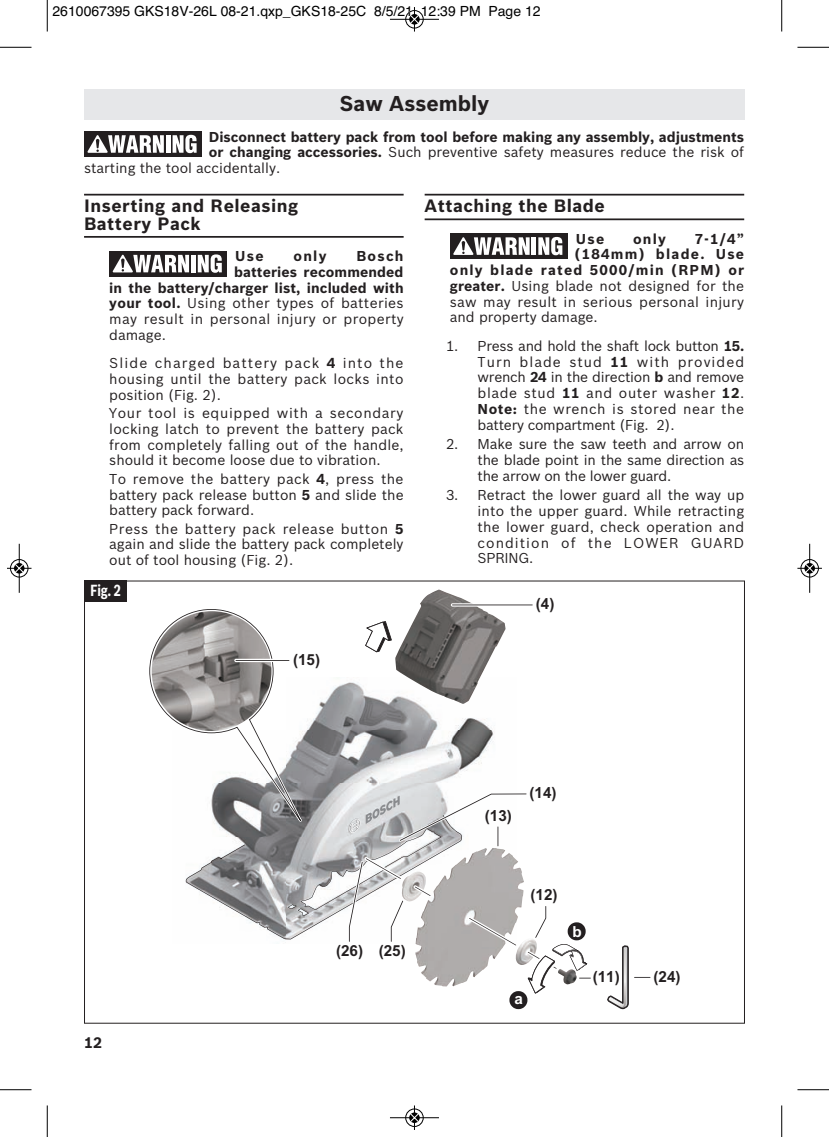
<style>
.page{position:relative;width:829px;height:1137px;background:#fff}
.page>*{position:absolute;margin:0;border:0;box-sizing:border-box;transform-origin:0 0}
.t1{font:700 21px "Bosch Sans";color:#231f20}
.t2{font:700 17.5px/17.5px "Bosch Sans";letter-spacing:.03em;color:#231f20}
.t3{font:700 15.75px "Bosch Sans Cond";color:#fff;scale:.9 1}
.t4{font:700 15.22px "Arial";color:#231f20}
.t5{font:700 15.22px "Arial";color:#fff}
.t6{font:700 14.88px "Bosch Sans";color:#231f20}
.t7{font:14px/15.8px "Bosch Sans";color:#231f20;text-align:justify}
.t8{font:700 14px "Bosch Sans";letter-spacing:.005em;color:#231f20}
.t9{font:14px "Bosch Sans";letter-spacing:.025em;color:#231f20}
.t10{font:14px "Helvetica";color:#000}
.t11{font:700 14px "Bosch Sans";letter-spacing:.085em;color:#231f20}
.t12{font:700 14px "Bosch Sans";letter-spacing:.09em;color:#231f20}
.s1{font-weight:700}
</style>
<div class="page">
<div style="left:84px;top:89px;width:661px;height:30px;background:#e6e7e9"></div>
<hr style="left:84px;top:194px;width:319px;height:1px;background:#231f20">
<hr style="left:84px;top:236px;width:319px;height:2px;background:#231f20">
<hr style="left:424px;top:194px;width:320px;height:1px;background:#231f20">
<hr style="left:424px;top:218px;width:320px;height:2px;background:#231f20">
<svg style="left:109px;top:251px;width:118px;height:25px"></svg>
<hr style="left:191px;top:255px;width:4px;height:17px;background:#fff">
<svg style="left:198px;top:254px;width:24px;height:19px"></svg>
<svg style="left:113px;top:255px;width:76px;height:17px"></svg>
<div style="left:450px;top:233px;width:117px;height:26px;background:#231f20"></div>
<hr style="left:532px;top:237px;width:4px;height:18px;background:#fff">
<svg style="left:538px;top:237px;width:24px;height:18px"></svg>
<svg style="left:453px;top:237px;width:76px;height:18px"></svg>
<img style="left:420px;top:589px;width:51px;height:15px">
<hr style="left:451px;top:603px;width:83px;height:3px;background:#fff;border-radius:2px">
<svg style="left:149px;top:604px;width:442px;height:404px"></svg>
<svg style="left:400px;top:793px;width:126px;height:47px"></svg>
<svg style="left:607px;top:945px;width:43px;height:63px"></svg>
<div style="left:85px;top:580px;width:42px;height:21px;background:#231f20"></div>
<div style="left:84px;top:131px;width:118px;height:26px;background:#231f20"></div>
<hr style="left:166px;top:135px;width:4px;height:18px;background:#fff">
<svg style="left:173px;top:135px;width:24px;height:18px"></svg>
<svg style="left:87px;top:135px;width:77px;height:18px"></svg>
<hr style="left:47px;top:0;width:1px;height:32px;background:#000">
<hr style="left:0;top:47px;width:32px;height:1px;background:#000">
<hr style="left:781px;top:0;width:1px;height:32px;background:#000">
<hr style="left:797px;top:47px;width:32px;height:1px;background:#000">
<hr style="left:47px;top:1105px;width:1px;height:31px;background:#000">
<hr style="left:0;top:1089px;width:32px;height:1px;background:#000">
<hr style="left:781px;top:1105px;width:1px;height:31px;background:#000">
<hr style="left:797px;top:1089px;width:32px;height:1px;background:#000">
<div style="left:405px;top:10px;width:19px;height:19px;border:1px solid #fff;border-radius:50%"></div>
<hr style="left:390px;top:19px;width:49px;height:1px;background:#000">
<div style="left:405px;top:10px;width:18px;height:18px;border:1px solid #000;border-radius:50%"></div>
<svg style="left:410px;top:7px;width:9px;height:25px"></svg>
<div style="left:405px;top:1108px;width:19px;height:18px;border:1px solid #fff;border-radius:50%"></div>
<hr style="left:390px;top:1117px;width:49px;height:1px;background:#000">
<div style="left:405px;top:1108px;width:18px;height:18px;border:1px solid #000;border-radius:50%"></div>
<svg style="left:410px;top:1105px;width:9px;height:24px"></svg>
<div style="left:10px;top:559px;width:19px;height:18px;border:1px solid #fff;border-radius:50%"></div>
<hr style="left:19px;top:543px;width:1px;height:49px;background:#000">
<div style="left:10px;top:559px;width:18px;height:18px;border:1px solid #000;border-radius:50%"></div>
<div style="left:14px;top:563px;width:10px;height:10px;background:#000;border-radius:50%"></div>
<svg style="left:7px;top:563px;width:25px;height:9px"></svg>
<div style="left:800px;top:559px;width:19px;height:18px;border:1px solid #fff;border-radius:50%"></div>
<hr style="left:809px;top:543px;width:1px;height:49px;background:#000">
<div style="left:800px;top:559px;width:18px;height:18px;border:1px solid #000;border-radius:50%"></div>
<div style="left:804px;top:563px;width:11px;height:10px;background:#000;border-radius:50%"></div>
<svg style="left:797px;top:563px;width:25px;height:9px"></svg>
<p class="t10" style="left:52px;top:3px;width:489px">2610067395 GKS18V-26L 08-21.qxp_GKS18-25C 8/5/21 12:39 PM Page 12</p>
<h1 class="t1" style="left:340px;top:92px;width:151px">Saw Assembly</h1>
<p class="t8" style="left:209px;top:128px;width:537px">Disconnect battery pack from tool before making any assembly, adjustments</p>
<p class="t7" style="left:209px;top:145px;width:537px"><span class="s1">or changing accessories.</span> Such preventive safety measures reduce the risk of</p>
<p class="t7" style="left:84px;top:160px;width:198px">starting the tool accidentally.</p>
<p class="t2" style="left:84px;top:197px;width:216px">Inserting and Releasing<br>Battery Pack</p>
<p class="t8" style="left:235px;top:248px;width:30px">Use</p>
<p class="t8" style="left:293px;top:248px;width:35px">only</p>
<p class="t8" style="left:356px;top:248px;width:49px">Bosch</p>
<p class="t8" style="left:234px;top:264px;width:171px">batteries recommended</p>
<p class="t8" style="left:109px;top:280px;width:296px">in the battery/charger list, included with</p>
<p class="t9" style="left:109px;top:295px;width:296px"><span class="s1">your tool.</span> Using other types of batteries</p>
<p class="t9" style="left:109px;top:311px;width:296px">may result in personal injury or property</p>
<p class="t7" style="left:109px;top:327px;width:58px">damage.</p>
<p class="t7" style="left:109px;top:355px;width:296px">Slide charged battery pack <span class="s1">4</span> into the housing until the battery pack locks into position (Fig. 2).</p>
<p class="t7" style="left:109px;top:405px;width:296px">Your tool is equipped with a secondary locking latch to prevent the battery pack from completely falling out of the handle, should it become loose due to vibration.</p>
<p class="t7" style="left:109px;top:471px;width:296px">To remove the battery pack <span class="s1">4</span>, press the battery pack release button <span class="s1">5</span> and slide the battery pack forward.</p>
<p class="t7" style="left:109px;top:520px;width:296px">Press the battery pack release button <span class="s1">5 </span>again and slide the battery pack completely out of tool housing (Fig. 2).</p>
<p class="t3" style="left:91px;top:581px;width:35px">Fig. 2</p>
<p class="t4" style="left:293px;top:649px;width:29px">(15)</p>
<p class="t2" style="left:424px;top:197px;width:182px">Attaching the Blade</p>
<p class="t8" style="left:576px;top:231px;width:30px">Use</p>
<p class="t8" style="left:633px;top:231px;width:35px">only</p>
<p class="t8" style="left:695px;top:231px;width:51px">7-1/4”</p>
<p class="t12" style="left:574px;top:246px;width:171px">(184mm) blade. Use</p>
<p class="t11" style="left:450px;top:262px;width:296px">only blade rated 5000/min (RPM) or</p>
<p class="t7" style="left:450px;top:278px;width:296px"><span class="s1">greater.</span> Using blade not designed for the</p>
<p class="t7" style="left:450px;top:294px;width:296px">saw may result in serious personal injury</p>
<p class="t7" style="left:450px;top:310px;width:149px">and property damage.</p>
<p class="t7" style="left:477px;top:338px;width:268px;text-indent:-32px">1. Press and hold the shaft lock button <span class="s1">15.<br></span>Turn blade stud <span class="s1">11</span> with provided wrench <span class="s1">24</span> in the direction <span class="s1">b</span> and remove blade stud <span class="s1">11</span> and outer washer <span class="s1">12</span>.<br><span class="s1">Note:</span> the wrench is stored near the battery compartment (Fig. 2).</p>
<p class="t7" style="left:477px;top:436px;width:268px;text-indent:-32px">2. Make sure the saw teeth and arrow on the blade point in the same direction as the arrow on the lower guard.</p>
<p class="t7" style="left:477px;top:487px;width:268px;text-indent:-32px">3. Retract the lower guard all the way up into the upper guard. While retracting the lower guard, check operation and condition of the LOWER GUARD SPRING.</p>
<p class="t4" style="left:536px;top:594px;width:20px">(4)</p>
<p class="t6" style="left:84px;top:1034px;width:19px">12</p>
<p class="t4" style="left:336px;top:940px;width:29px">(26)</p>
<p class="t4" style="left:379px;top:940px;width:29px">(25)</p>
<p class="t4" style="left:485px;top:805px;width:29px">(13)</p>
<p class="t4" style="left:529px;top:782px;width:29px">(14)</p>
<p class="t4" style="left:530px;top:884px;width:29px">(12)</p>
<p class="t5" style="left:514px;top:988px;width:10px">a</p>
<p class="t5" style="left:572px;top:921px;width:11px">b</p>
<p class="t4" style="left:593px;top:966px;width:89px">(11) (24)</p>
</div>
